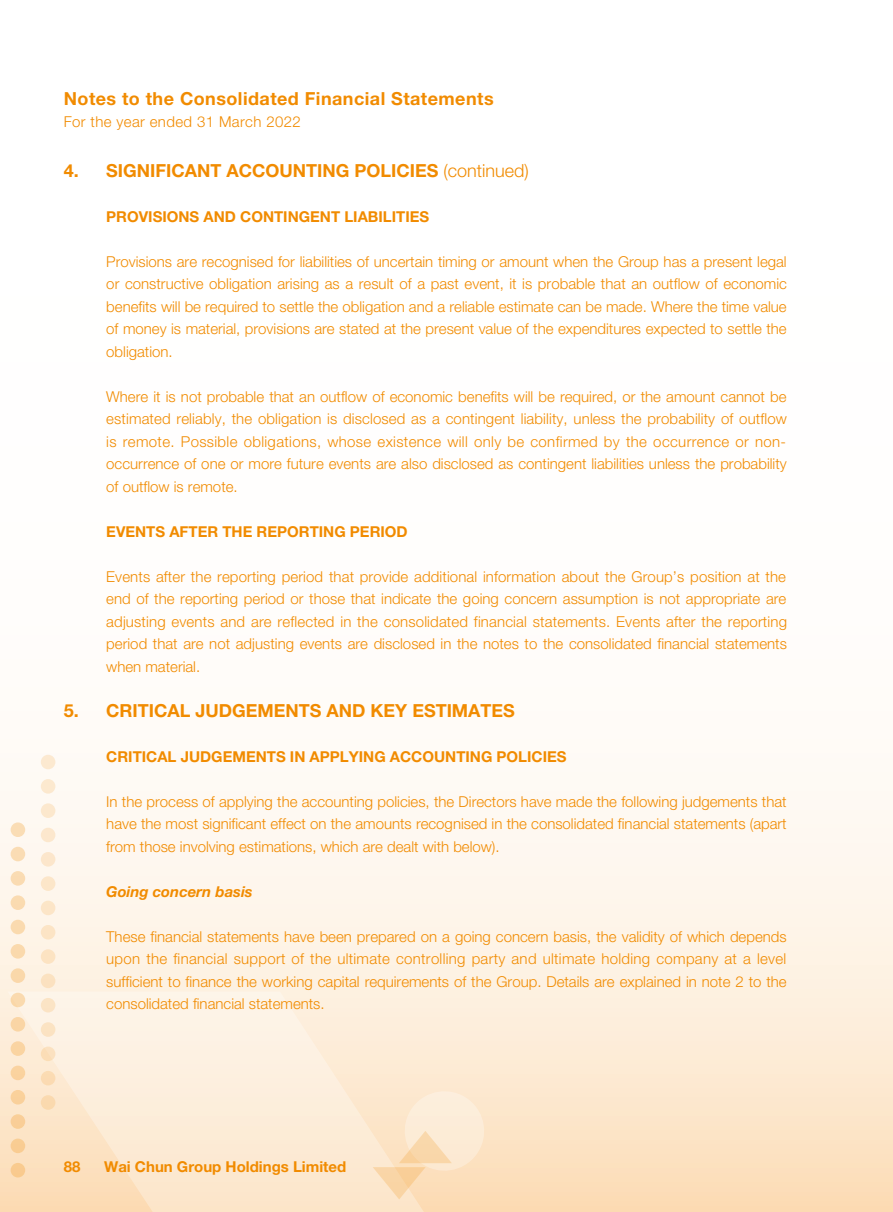
<style>
.page{position:relative;width:893px;height:1212px;background:#fff}
.page>*{position:absolute;margin:0;border:0;box-sizing:border-box;transform-origin:0 0}
.t1{font:700 18px "Helvetica Neue LT Std";color:#f18b00}
.t2{font:700 18px "Helvetica Neue LT Std";letter-spacing:.025em;color:#f18b00}
.t3{font:300 15px/22.5px "Helvetica Neue LT Std";color:#f18b00;text-align:justify}
.t4{font:700 15px "Helvetica Neue LT Std";color:#f18b00}
.t5{font:300 15px "Helvetica Neue LT Std";letter-spacing:.025em;color:#f18b00}
.t6{font:italic 700 15px "Helvetica Neue LT Std";color:#f18b00}
.s1{font-weight:300}
</style>
<div class="page">
<svg style="left:0;top:754px;width:893px;height:458px"></svg>
<svg style="left:7px;top:991px;width:437px;height:221px;background:#fcebd6"></svg>
<svg style="left:41px;top:755px;width:14px;height:355px;background:#fcebd6"></svg>
<svg style="left:11px;top:822px;width:14px;height:355px;background:#fbe2c1"></svg>
<svg style="left:373px;top:1091px;width:111px;height:108px;background:#fbe3c6"></svg>
<p class="t2" style="left:64px;top:88px;width:431px">Notes to the Consolidated Financial Statements</p>
<p class="t5" style="left:64px;top:113px;width:239px">For the year ended 31 March 2022</p>
<p class="t1" style="left:64px;top:159px;width:467px">4. SIGNIFICANT ACCOUNTING POLICIES <span class="s1">(continued)</span></p>
<p class="t4" style="left:106px;top:207px;width:325px">PROVISIONS AND CONTINGENT LIABILITIES</p>
<p class="t3" style="left:106px;top:250px;width:682px">Provisions are recognised for liabilities of uncertain timing or amount when the Group has a present legal or constructive obligation arising as a result of a past event, it is probable that an outflow of economic benefits will be required to settle the obligation and a reliable estimate can be made. Where the time value of money is material, provisions are stated at the present value of the expenditures expected to settle the obligation.</p>
<p class="t3" style="left:106px;top:385px;width:682px">Where it is not probable that an outflow of economic benefits will be required, or the amount cannot be estimated reliably, the obligation is disclosed as a contingent liability, unless the probability of outflow is remote. Possible obligations, whose existence will only be confirmed by the occurrence or non&shy;occurrence of one or more future events are also disclosed as contingent liabilities unless the probability of outflow is remote.</p>
<p class="t4" style="left:106px;top:522px;width:303px">EVENTS AFTER THE REPORTING PERIOD</p>
<p class="t3" style="left:106px;top:565px;width:682px">Events after the reporting period that provide additional information about the Group’s position at the end of the reporting period or those that indicate the going concern assumption is not appropriate are adjusting events and are reflected in the consolidated financial statements. Events after the reporting period that are not adjusting events are disclosed in the notes to the consolidated financial statements when material.</p>
<p class="t1" style="left:64px;top:699px;width:453px">5. CRITICAL JUDGEMENTS AND KEY ESTIMATES</p>
<p class="t4" style="left:106px;top:747px;width:462px">CRITICAL JUDGEMENTS IN APPLYING ACCOUNTING POLICIES</p>
<p class="t3" style="left:106px;top:790px;width:682px">In the process of applying the accounting policies, the Directors have made the following judgements that have the most significant effect on the amounts recognised in the consolidated financial statements (apart from those involving estimations, which are dealt with below).</p>
<p class="t6" style="left:106px;top:882px;width:148px">Going concern basis</p>
<p class="t3" style="left:106px;top:925px;width:682px">These financial statements have been prepared on a going concern basis, the validity of which depends upon the financial support of the ultimate controlling party and ultimate holding company at a level sufficient to finance the working capital requirements of the Group. Details are explained in note 2 to the consolidated financial statements.</p>
<p class="t4" style="left:64px;top:1157px;width:18px">88</p>
<p class="t4" style="left:104px;top:1157px;width:244px">Wai Chun Group Holdings Limited</p>
</div>
